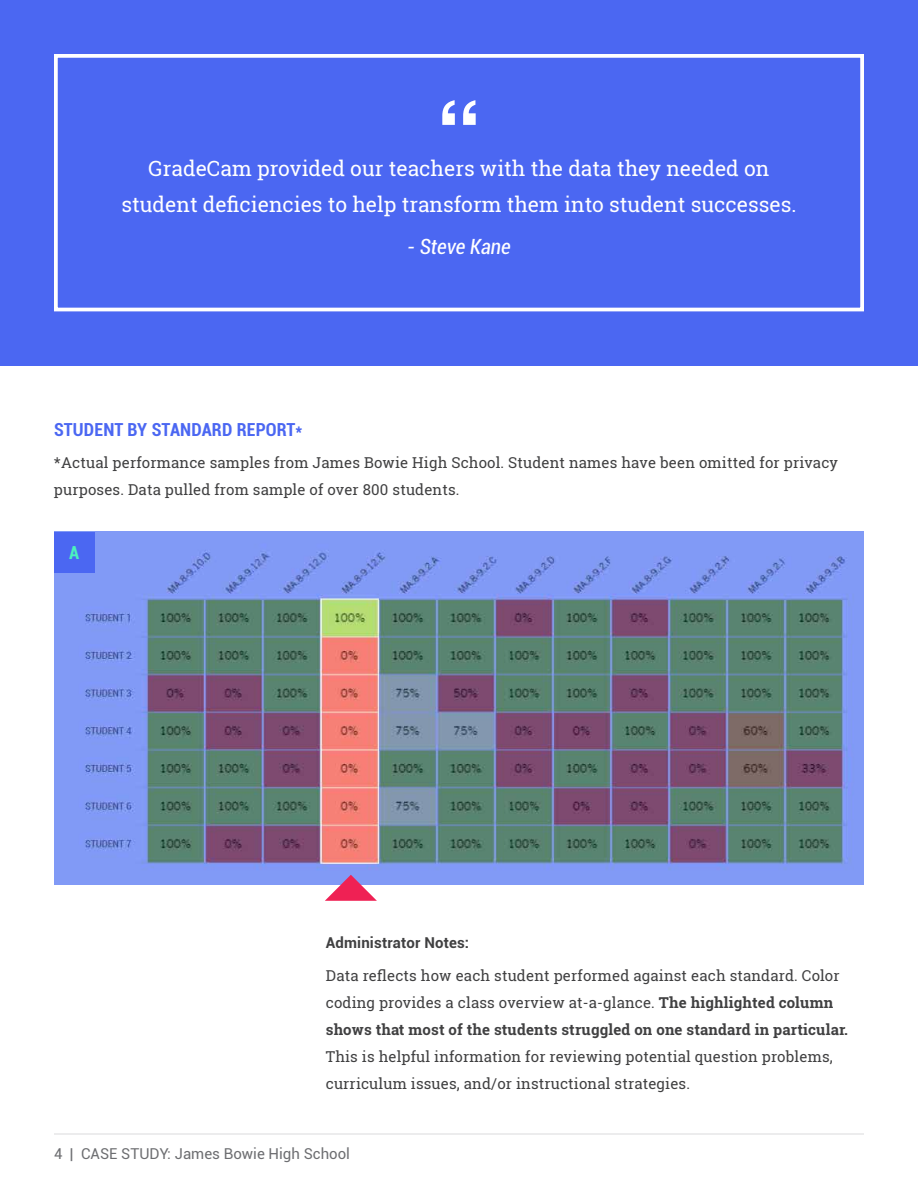
<style>
.page{position:relative;width:918px;height:1188px;background:#fff}
.page>*{position:absolute;margin:0;border:0;box-sizing:border-box;transform-origin:0 0}
.t1{font:21px/36px "Roboto Slab";color:#fff;text-align:center}
.t2{font:italic condensed 21px "Roboto";color:#fff}
.t3{font:700 condensed 18px "Roboto";letter-spacing:.01em;color:#4b67f2}
.t4{font:700 condensed 18px "Roboto";color:#4bf2bd}
.t5{font:15px/27px "Roboto Slab";letter-spacing:.01em;color:#404041}
.t6{font:15px "Roboto";color:#6d6e71}
.t7{font:700 15px "Roboto";letter-spacing:.01em;color:#404041}
.s1{font-weight:700}
</style>
<div class="page">
<div style="left:0;top:0;width:918px;height:365px;background:#4b67f2"></div>
<div style="left:54px;top:54px;width:810px;height:257px;border:4px solid #fff"></div>
<svg style="left:442px;top:100px;width:34px;height:25px"></svg>
<hr style="left:54px;top:1133px;width:810px;height:2px;background:#e7e7e8">
<img style="left:54px;top:532px;width:810px;height:352px">
<svg style="left:325px;top:875px;width:52px;height:26px"></svg>
<div style="left:54px;top:532px;width:40px;height:40px;background:#4b67f2"></div>
<h1 class="t1" style="left:121px;top:150px;width:677px">GradeCam provided our teachers with the data they needed on student deficiencies to help transform them into student successes.</h1>
<h1 class="t2" style="left:407px;top:232px;width:105px">- Steve Kane</h1>
<p class="t3" style="left:54px;top:417px;width:250px">STUDENT BY STANDARD REPORT*</p>
<p class="t5" style="left:54px;top:449px;width:786px">*Actual performance samples from James Bowie High School. Student names have been omitted for privacy purposes. Data pulled from sample of over 800 students.</p>
<p class="t4" style="left:69px;top:540px;width:12px">A</p>
<p class="t7" style="left:326px;top:932px;width:145px">Administrator Notes:</p>
<p class="t5" style="left:326px;top:961px;width:524px">Data reflects how each student performed against each standard. Color coding provides a class overview at-a-glance. <span class="s1">The highlighted column shows that most of the students struggled on one standard in particular.</span></p>
<p class="t5" style="left:326px;top:1042px;width:508px">This is helpful information for reviewing potential question problems, curriculum issues, and/or instructional strategies.</p>
<p class="t6" style="left:54px;top:1143px;width:298px">4 | CASE STUDY: James Bowie High School</p>
</div>
